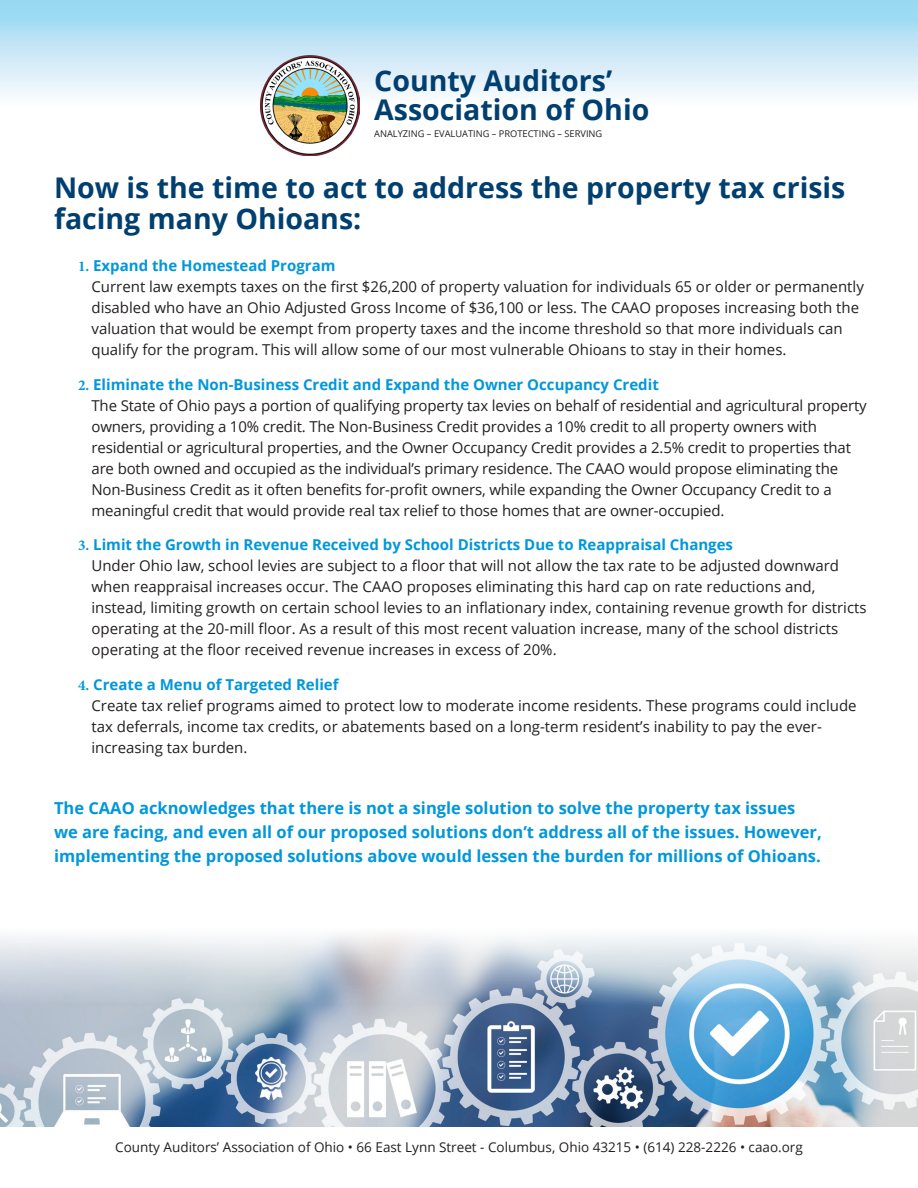
<style>
.page{position:relative;width:918px;height:1188px;background:#fff}
.page>*{position:absolute;margin:0;border:0;box-sizing:border-box;transform-origin:0 0}
.Headline{font:700 28.5px/31.5px "Open Sans";color:#003f6f}
.Copy{font:700 16.5px/24px "Open Sans";color:#0097db}
.Copy-2{font:15px/21px "Open Sans";color:#231f20}
.Copy-3{font:13.5px "Open Sans";color:#231f20}
.Copy-4{font:9.3px "Open Sans";color:#231f20}
.s1{font-family:"Minion Pro";font-weight:700;color:#0097db}
.s2{font-weight:700;color:#0097db}
</style>
<div class="page">
<div style="left:0;top:0;width:918px;height:105px;background:linear-gradient(to bottom,#91d5f1,#fffbfd)"></div>
<img style="left:0;top:934px;width:918px;height:193px">
<img style="left:261px;top:56px;width:98px;height:99px">
<p class="Headline" style="left:374px;top:66px;width:277px;line-height:28.5px">County Auditors’<br>Association of Ohio</p>
<p class="Copy-4" style="left:374px;top:127px;width:230px">ANALYZING – EVALUATING – PROTECTING – SERVING</p>
<p class="Headline" style="left:54px;top:171px;width:793px">Now is the time to act to address the property tax crisis facing many Ohioans:</p>
<p class="Copy-2" style="left:91px;top:255px;width:774px;text-indent:-13px"><span class="s1">1.</span> <span class="s2">Expand the Homestead Program<br></span>Current law exempts taxes on the first $26,200 of property valuation for individuals 65 or older or permanently disabled who have an Ohio Adjusted Gross Income of $36,100 or less. The CAAO proposes increasing both the valuation that would be exempt from property taxes and the income threshold so that more individuals can qualify for the program. This will allow some of our most vulnerable Ohioans to stay in their homes.</p>
<p class="Copy-2" style="left:91px;top:373px;width:777px;text-indent:-13px"><span class="s1">2.</span> <span class="s2">Eliminate the Non-Business Credit and Expand the Owner Occupancy Credit<br></span>The State of Ohio pays a portion of qualifying property tax levies on behalf of residential and agricultural property owners, providing a 10% credit. The Non-Business Credit provides a 10% credit to all property owners with residential or agricultural properties, and the Owner Occupancy Credit provides a 2.5% credit to properties that are both owned and occupied as the individual’s primary residence. The CAAO would propose eliminating the Non-Business Credit as it often benefits for-profit owners, while expanding the Owner Occupancy Credit to a meaningful credit that would provide real tax relief to those homes that are owner-occupied.</p>
<p class="Copy-2" style="left:91px;top:534px;width:777px;text-indent:-13px"><span class="s1">3.</span> <span class="s2">Limit the Growth in Revenue Received by School Districts Due to Reappraisal Changes<br></span>Under Ohio law, school levies are subject to a floor that will not allow the tax rate to be adjusted downward when reappraisal increases occur. The CAAO proposes eliminating this hard cap on rate reductions and, instead, limiting growth on certain school levies to an inflationary index, containing revenue growth for districts operating at the 20-mill floor. As a result of this most recent valuation increase, many of the school districts operating at the floor received revenue increases in excess of 20%.</p>
<p class="Copy-2" style="left:91px;top:673px;width:767px;text-indent:-13px"><span class="s1">4.</span> <span class="s2">Create a Menu of Targeted Relief<br></span>Create tax relief programs aimed to protect low to moderate income residents. These programs could include tax deferrals, income tax credits, or abatements based on a long-term resident’s inability to pay the ever&shy;increasing tax burden.</p>
<p class="Copy" style="left:54px;top:795px;width:769px">The CAAO acknowledges that there is not a single solution to solve the property tax issues we are facing, and even all of our proposed solutions don’t address all of the issues. However, implementing the proposed solutions above would lessen the burden for millions of Ohioans.</p>
<p class="Copy-3" style="left:115px;top:1137px;width:689px">County Auditors’ Association of Ohio • 66 East Lynn Street - Columbus, Ohio 43215 • (614) 228-2226 • caao.org</p>
</div>
